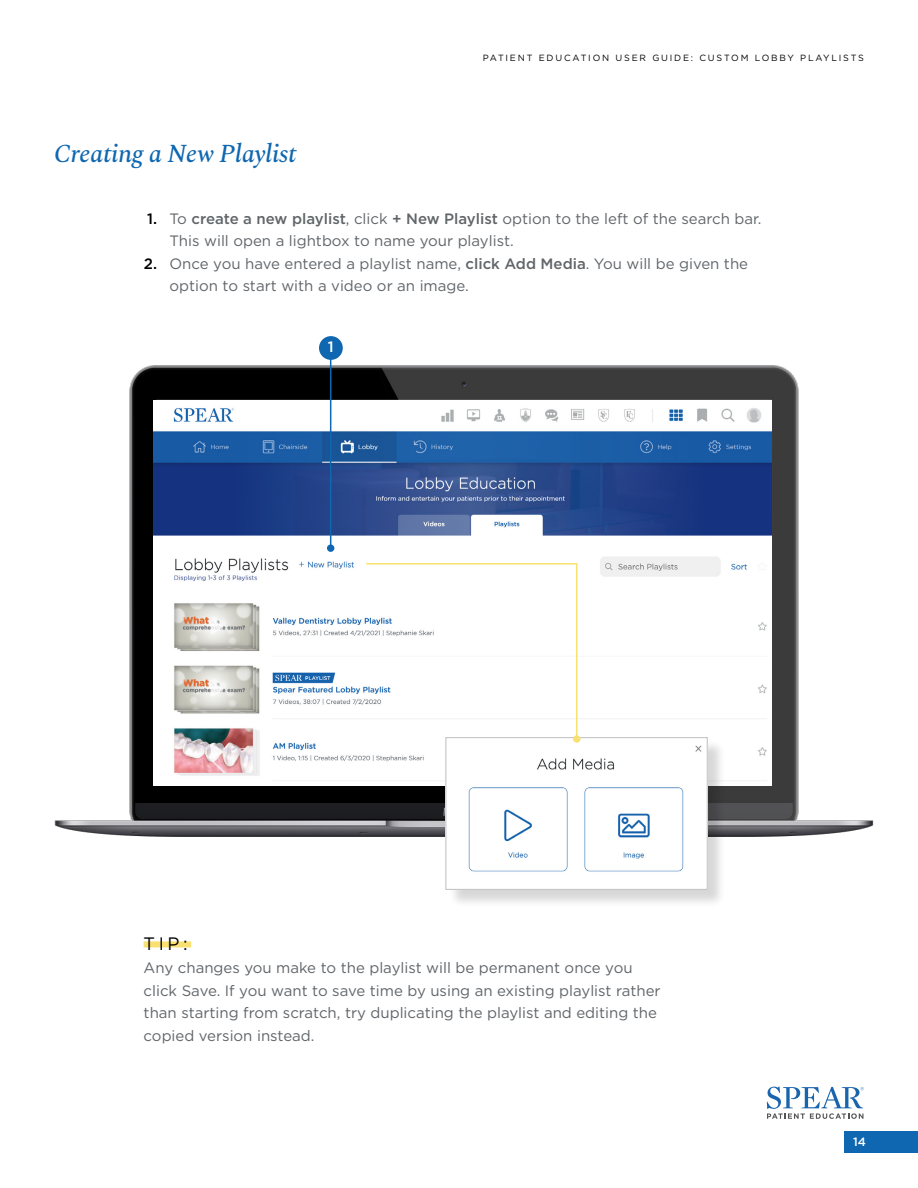
<style>
.page{position:relative;width:918px;height:1188px;background:#fff}
.page>*{position:absolute;margin:0;border:0;box-sizing:border-box;transform-origin:0 0}
.t1{font:italic 500 25.5px "Spectral";letter-spacing:-.01em;color:#0e67b0}
.t2{font:18px "Gotham";color:#000}
.t3{font:15px/22.5px "Gotham";color:#606569}
.t4{font:500 15px "Gotham";color:#000}
.t5{font:500 15px "Gotham";color:#fff}
.t6{font:500 12px "Gotham";color:#fff}
.t7{font:9px "Gotham";letter-spacing:.2em;color:#000}
.s1{font-weight:500}
</style>
<div class="page">
<div style="left:845px;top:1131px;width:73px;height:21px;background:#0e67b0"></div>
<svg style="left:767px;top:1087px;width:97px;height:32px"></svg>
<img style="left:54px;top:336px;width:820px;height:522px">
<img style="left:154px;top:400px;width:617px;height:386px">
<div style="left:319px;top:336px;width:24px;height:24px;background:#0e67b0;border-radius:50%"></div>
<hr style="left:330px;top:359px;width:1px;height:189px;background:#0e67b0">
<div style="left:327px;top:544px;width:7px;height:8px;background:#0e67b0;border-radius:50%"></div>
<div style="left:448px;top:740px;width:278px;height:169px;background:#000;opacity:.16"></div>
<img style="left:448px;top:739px;width:258px;height:149px">
<div style="left:446px;top:737px;width:262px;height:153px;border:1px solid #bfbec1"></div>
<div style="left:144px;top:941px;width:47px;height:6px;background:#f9e072"></div>
<svg style="left:365px;top:562px;width:213px;height:179px"></svg>
<div style="left:573px;top:735px;width:7px;height:8px;background:#f9e072;border-radius:50%"></div>
<h1 class="t1" style="left:54px;top:135px;width:244px">Creating a New Playlist</h1>
<p class="t7" style="left:483px;top:52px;width:383px">PATIENT EDUCATION USER GUIDE: CUSTOM LOBBY PLAYLISTS</p>
<p class="t4" style="left:147px;top:209px;width:11px">1.</p>
<p class="t4" style="left:144px;top:254px;width:15px">2.</p>
<p class="t3" style="left:170px;top:207px;width:594px">To <span class="s1">create a new playlist</span>, click <span class="s1">+ New Playlist</span> option to the left of the search bar.<br>This will open a lightbox to name your playlist.<br>Once you have entered a playlist name, <span class="s1">click Add Media</span>. You will be given the option to start with a video or an image.</p>
<p class="t5" style="left:328px;top:337px;width:7px">1</p>
<p class="t2" style="left:144px;top:932px;width:46px">TIP:</p>
<p class="t3" style="left:144px;top:956px;width:519px">Any changes you make to the playlist will be permanent once you click Save. If you want to save time by using an existing playlist rather than starting from scratch, try duplicating the playlist and editing the copied version instead.</p>
<p class="t6" style="left:853px;top:1134px;width:14px">14</p>
</div>
